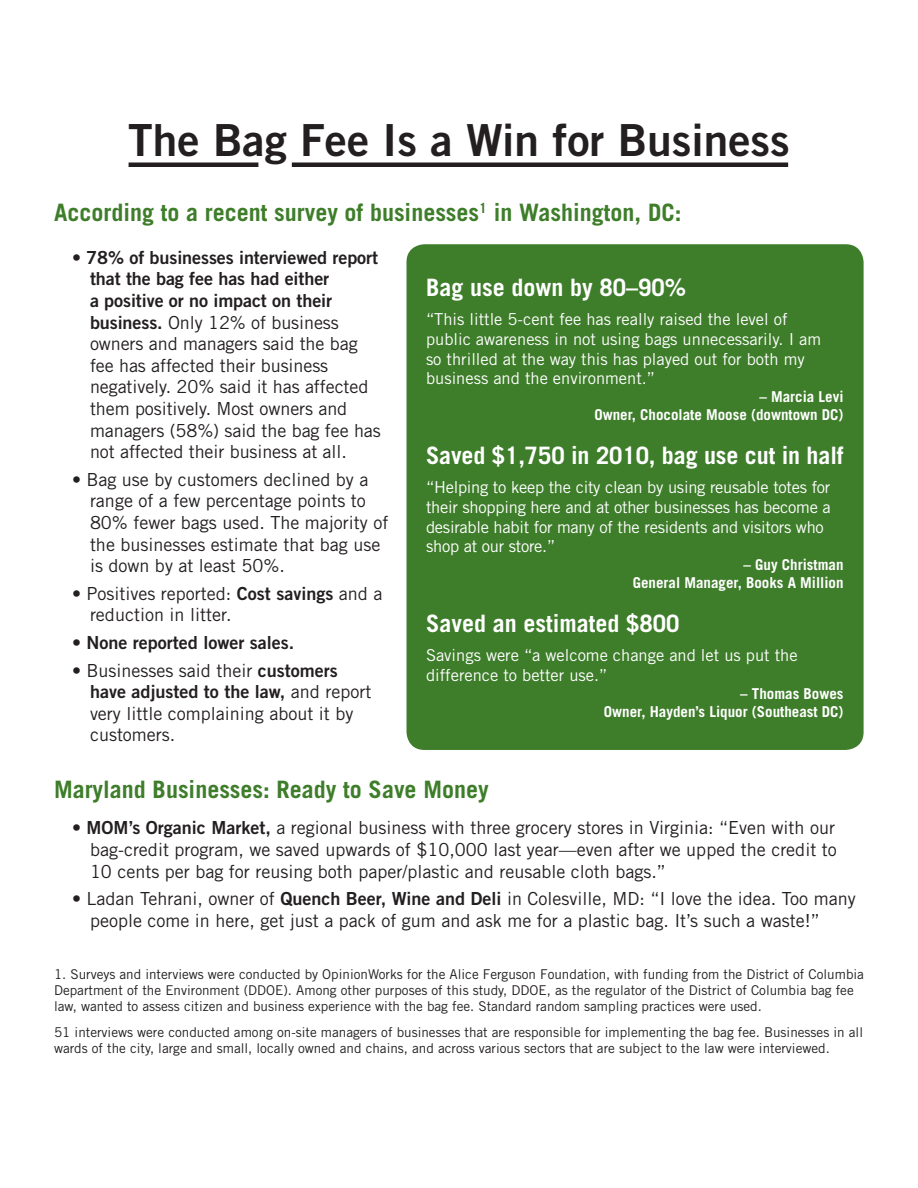
<style>
.page{position:relative;width:918px;height:1188px;background:#fff}
.page>*{position:absolute;margin:0;border:0;box-sizing:border-box;transform-origin:0 0}
.t1{font:44.25px "Trade Gothic Bold Two";color:#231f20}
.t2{font:700 24px "Trade Gothic";color:#3e7d2a}
.t3{font:700 24px "Trade Gothic";color:#fff}
.t4{font:18px/21.6px "Trade Gothic";color:#231f20}
.t5{font:18px "Trade Gothic Bold Two";color:#231f20}
.t6{font:16.5px/19.8px "Trade Gothic";color:#fff}
.t7{font:700 15px "Trade Gothic";color:#fff}
.t8{font:13.5px/16.2px "Trade Gothic";color:#231f20}
.s1{font-family:"Trade Gothic Bold Two"}
.s2{font-family:"Trade Gothic"}
</style>
<div class="page">
<div style="left:406px;top:244px;width:458px;height:506px;background:#3e7d2a;border-radius:18px"></div>
<div style="left:292px;top:162px;width:496px;height:5px;background:#231f20"></div>
<div style="left:129px;top:162px;width:129px;height:5px;background:#231f20"></div>
<p class="t1" style="left:128px;top:113px;width:663px">The Bag Fee Is a Win for Business</p>
<p class="t2" style="left:54px;top:198px;width:629px">According to a recent survey of businesses<sup>1</sup> in Washington, DC:</p>
<p class="t4" style="left:90px;top:246px;width:292px;text-indent:-18px">• <span class="s1">78% of businesses interviewed report that the bag fee has had either<br>a positive or no impact on their business.</span> Only 12% of business owners and managers said the bag fee has affected their business negatively. 20% said it has affected them positively. Most owners and managers (58%) said the bag fee has not affected their business at all.</p>
<p class="t4" style="left:90px;top:468px;width:300px;text-indent:-18px">• Bag use by customers declined by a range of a few percentage points to<br>80% fewer bags used. The majority of the businesses estimate that bag use is down by at least 50%.</p>
<p class="t4" style="left:90px;top:582px;width:294px;text-indent:-18px">• Positives reported: <span class="s1">Cost savings</span> and a reduction in litter.</p>
<p class="t5" style="left:72px;top:631px;width:224px"><span class="s2">•</span> None reported lower sales.</p>
<p class="t4" style="left:90px;top:659px;width:283px;text-indent:-18px">• Businesses said their <span class="s1">customers have adjusted to the law,</span> and report very little complaining about it by customers.</p>
<p class="t2" style="left:54px;top:775px;width:436px">Maryland Businesses: Ready to Save Money</p>
<p class="t4" style="left:90px;top:817px;width:748px;text-align:justify;text-indent:-18px">• <span class="s1">MOM’s Organic Market,</span> a regional business with three grocery stores in Virginia: “Even with our bag-credit program, we saved upwards of $10,000 last year—even after we upped the credit to 10 cents per bag for reusing both paper/plastic and reusable cloth bags.”</p>
<p class="t4" style="left:90px;top:888px;width:767px;text-indent:-18px">• Ladan Tehrani, owner of <span class="s1">Quench Beer, Wine and Deli</span> in Colesville, MD: “I love the idea. Too many people come in here, get just a pack of gum and ask me for a plastic bag. It’s such a waste!”</p>
<p class="t8" style="left:54px;top:966px;width:812px">1. Surveys and interviews were conducted by OpinionWorks for the Alice Ferguson Foundation, with funding from the District of Columbia<br>Department of the Environment (DDOE). Among other purposes of this study, DDOE, as the regulator of the District of Columbia bag fee law, wanted to assess citizen and business experience with the bag fee. Standard random sampling practices were used.</p>
<p class="t8" style="left:54px;top:1024px;width:811px">51 interviews were conducted among on-site managers of businesses that are responsible for implementing the bag fee. Businesses in all wards of the city, large and small, locally owned and chains, and across various sectors that are subject to the law were interviewed.</p>
<p class="t3" style="left:426px;top:273px;width:262px">Bag use down by 80–90%</p>
<p class="t6" style="left:426px;top:309px;width:397px">“This little 5-cent fee has really raised the level of public awareness in not using bags unnecessarily. I am so thrilled at the way this has played out for both my business and the environment.”</p>
<p class="t7" style="left:759px;top:388px;width:86px">– Marcia Levi</p>
<p class="t7" style="left:594px;top:406px;width:251px">Owner, Chocolate Moose (downtown DC)</p>
<p class="t3" style="left:426px;top:441px;width:419px">Saved $1,750 in 2010, bag use cut in half</p>
<p class="t6" style="left:426px;top:477px;width:406px">“Helping to keep the city clean by using reusable totes for their shopping here and at other businesses has become a desirable habit for many of the residents and visitors who shop at our store.”</p>
<p class="t7" style="left:744px;top:556px;width:102px">– Guy Christman</p>
<p class="t7" style="left:633px;top:574px;width:212px">General Manager, Books A Million</p>
<p class="t3" style="left:426px;top:609px;width:255px">Saved an estimated $800</p>
<p class="t6" style="left:426px;top:645px;width:373px">Savings were “a welcome change and let us put the difference to better use.”</p>
<p class="t7" style="left:740px;top:684px;width:105px">– Thomas Bowes</p>
<p class="t7" style="left:604px;top:702px;width:241px">Owner, Hayden’s Liquor (Southeast DC)</p>
</div>
